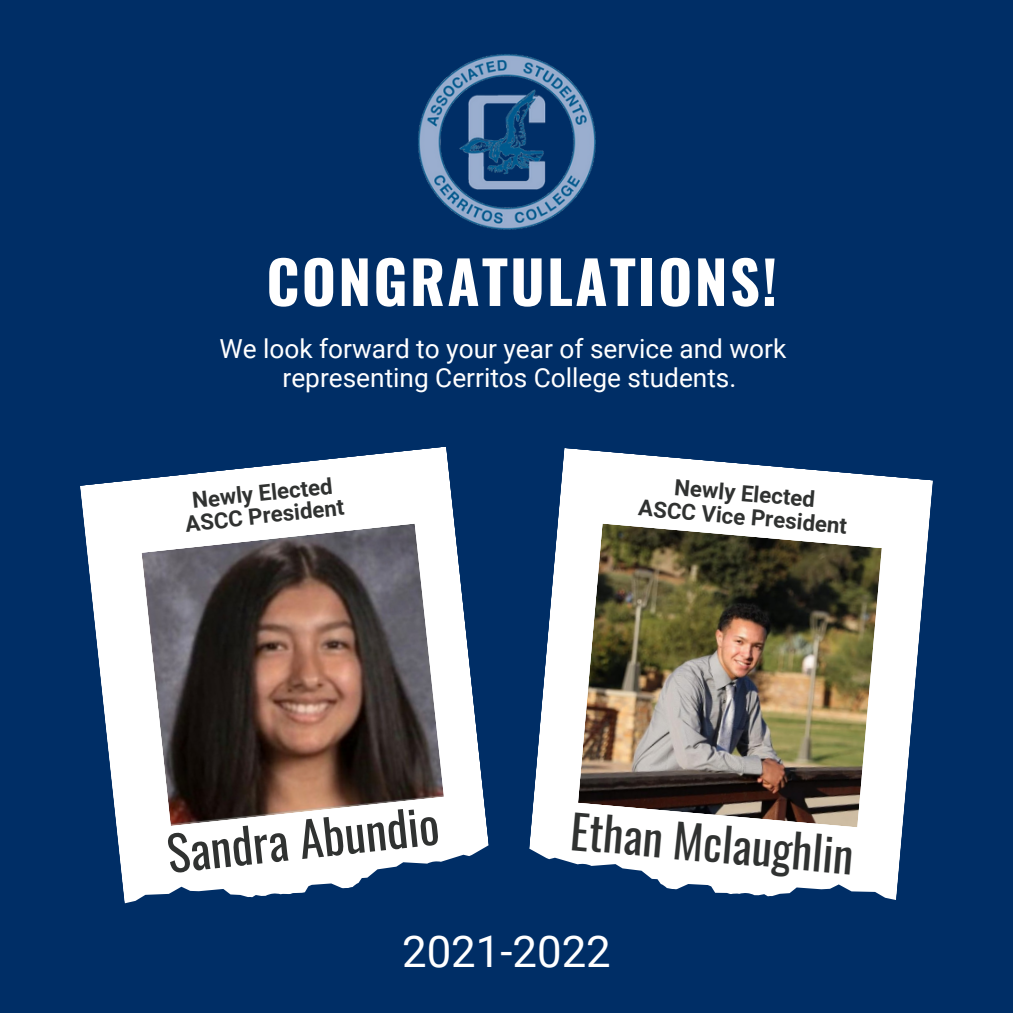
<style>
.page{position:relative;width:1013px;height:1013px;background:#fff}
.page>*{position:absolute;margin:0;border:0;box-sizing:border-box;transform-origin:0 0}
.t1{font:700 58.62px "Oswald";letter-spacing:.04em;color:#fff}
.t2{font:48.12px "Oswald";color:#303231}
.t3{font:45.75px "Oswald";color:#303231}
.t4{font:43.75px "Roboto";color:#fff}
.t5{font:26.25px/29px "Roboto";color:#fff;text-align:center}
.t6{font:700 22.25px "Roboto";color:#303231}
</style>
<div class="page">
<div style="left:0;top:0;width:1012px;height:1012px;background:#002e66"></div>
<svg style="left:80px;top:447px;width:409px;height:457px;fill:#fff"></svg>
<svg style="left:529px;top:448px;width:404px;height:452px;fill:#fff"></svg>
<img style="left:141px;top:523px;width:303px;height:303px">
<img style="left:578px;top:523px;width:303px;height:304px">
<img style="left:418px;top:54px;width:177px;height:176px">
<p class="t1" style="left:266px;top:236px;width:512px">CONGRATULATIONS!</p>
<p class="t5" style="left:219px;top:334px;width:568px">We look forward to your year of service and work representing Cerritos College students.</p>
<p class="t6" style="left:191px;top:487px;width:142px;rotate:-6deg">Newly Elected</p>
<p class="t6" style="left:184px;top:511px;width:161px;rotate:-6deg">ASCC President</p>
<p class="t6" style="left:675px;top:474px;width:142px;rotate:5deg">Newly Elected</p>
<p class="t6" style="left:639px;top:495px;width:211px;rotate:5deg">ASCC Vice President</p>
<p class="t2" style="left:163px;top:815px;width:275px;rotate:-6deg">Sandra Abundio</p>
<p class="t3" style="left:574px;top:795px;width:285px;rotate:5deg">Ethan Mclaughlin</p>
<p class="t4" style="left:402px;top:926px;width:210px">2021-2022</p>
</div>
